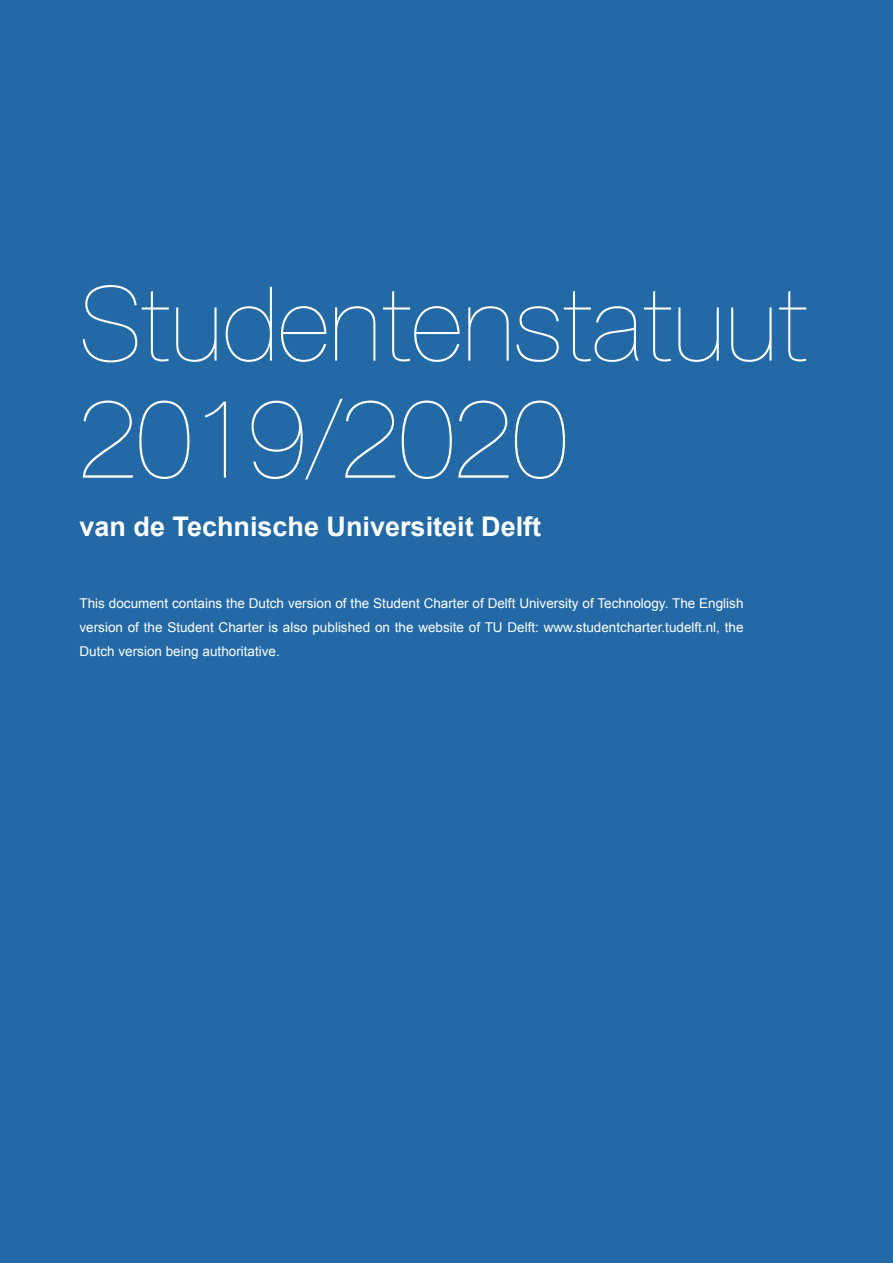
<style>
.page{position:relative;width:893px;height:1263px;background:#2369a5}
.page>*{position:absolute;margin:0;border:0;box-sizing:border-box;transform-origin:0 0}
.t1{font:200 108px "TU Delft";color:#fff}
.t2{font:200 103.5px "TU Delft";color:#fff}
.t3{font:700 27px "Arial";color:#fff}
.t4{font:13.5px/24px "Arial";color:#fff;text-align:justify}
</style>
<div class="page">
<h2 class="t2" style="left:80px;top:263px;width:729px">Studentenstatuut</h2>
<h1 class="t1" style="left:80px;top:376px;width:490px">2019/2020</h1>
<h3 class="t3" style="left:80px;top:508px;width:463px">van de Technische Universiteit Delft</h3>
<p class="t4" style="left:80px;top:591px;width:666px">This document contains the Dutch version of the Student Charter of Delft University of Technology. The English version of the Student Charter is also published on the website of TU Delft: www.studentcharter.tudelft.nl, the Dutch version being authoritative.</p>
</div>
